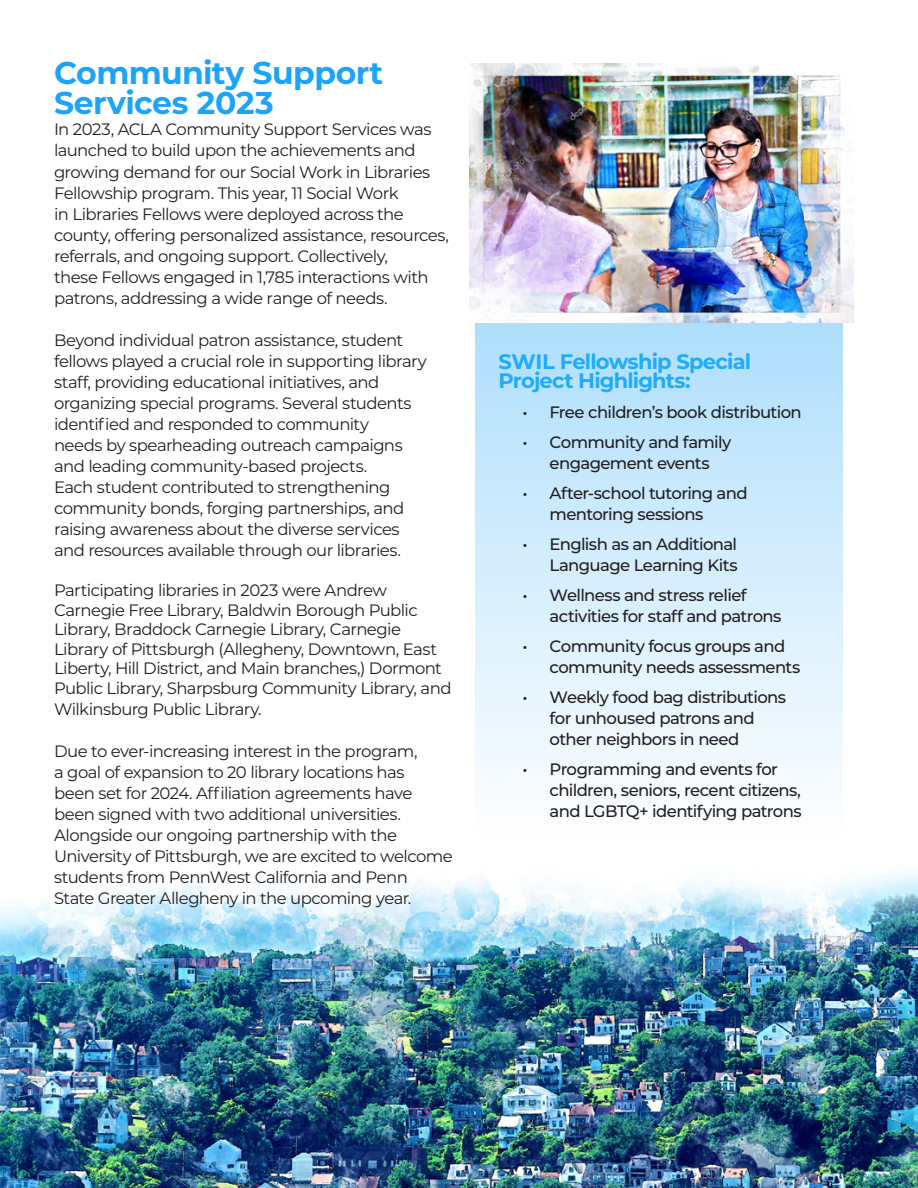
<style>
.page{position:relative;width:918px;height:1188px;background:#fff}
.page>*{position:absolute;margin:0;border:0;box-sizing:border-box;transform-origin:0 0}
.Title_cover_2{font:700 31.5px/30px "Montserrat";letter-spacing:-.02em;color:#1da4f8}
.t1{font:700 21px/19.5px "Montserrat";letter-spacing:-.04em;color:#20acfa}
.t2{font:16.5px/21px "Montserrat";letter-spacing:-.035em;color:#231f20}
.t3{font:500 16.5px/21px "Montserrat";letter-spacing:-.035em;color:#231f20}
</style>
<div class="page">
<img style="left:0;top:873px;width:918px;height:315px">
<div style="left:475px;top:293px;width:367px;height:545px;background:linear-gradient(to bottom,#aaddfc,#fefefe)"></div>
<img style="left:470px;top:63px;width:383px;height:259px">
<p class="Title_cover_2" style="left:54px;top:57px;width:331px">Community Support<br>Services 2023</p>
<p class="t2" style="left:54px;top:119px;width:396px">In 2023, ACLA Community Support Services was launched to build upon the achievements and growing demand for our Social Work in Libraries Fellowship program. This year, 11 Social Work<br>in Libraries Fellows were deployed across the county, offering personalized assistance, resources, referrals, and ongoing support. Collectively,<br>these Fellows engaged in 1,785 interactions with patrons, addressing a wide range of needs.</p>
<p class="t2" style="left:54px;top:329px;width:374px">Beyond individual patron assistance, student fellows played a crucial role in supporting library staff, providing educational initiatives, and organizing special programs. Several students identified and responded to community<br>needs by spearheading outreach campaigns and leading community-based projects.<br>Each student contributed to strengthening community bonds, forging partnerships, and raising awareness about the diverse services and resources available through our libraries.</p>
<p class="t2" style="left:54px;top:580px;width:399px;line-height:19.5px">Participating libraries in 2023 were Andrew Carnegie Free Library, Baldwin Borough Public Library, Braddock Carnegie Library, Carnegie Library of Pittsburgh (Allegheny, Downtown, East Liberty, Hill District, and Main branches,) Dormont Public Library, Sharpsburg Community Library, and</p>
<p class="t2" style="left:54px;top:698px;width:209px">Wilkinsburg Public Library.</p>
<p class="t2" style="left:54px;top:740px;width:400px">Due to ever-increasing interest in the program,<br>a goal of expansion to 20 library locations has<br>been set for 2024. Affiliation agreements have been signed with two additional universities.<br>Alongside our ongoing partnership with the University of Pittsburgh, we are excited to welcome students from PennWest California and Penn<br>State Greater Allegheny in the upcoming year.</p>
<p class="t1" style="left:499px;top:351px;width:254px">SWIL Fellowship Special<br>Project Highlights:</p>
<p class="t3" style="left:523px;top:401px;width:281px">• Free children’s book distribution</p>
<p class="t3" style="left:523px;top:431px;width:210px;text-align:center">• Community and family engagement events</p>
<p class="t3" style="left:550px;top:482px;width:200px;text-indent:-27px">• After-school tutoring and mentoring sessions</p>
<p class="t3" style="left:523px;top:533px;width:217px;text-align:right">• English as an Additional<br>Language Learning Kits</p>
<p class="t3" style="left:550px;top:584px;width:233px;text-indent:-27px">• Wellness and stress relief activities for staff and patrons</p>
<p class="t3" style="left:550px;top:635px;width:252px;text-indent:-27px">• Community focus groups and community needs assessments</p>
<p class="t3" style="left:550px;top:686px;width:238px;text-indent:-27px">• Weekly food bag distributions for unhoused patrons and other neighbors in need</p>
<p class="t3" style="left:550px;top:758px;width:254px;text-indent:-27px">• Programming and events for children, seniors, recent citizens, and LGBTQ+ identifying patrons</p>
</div>
